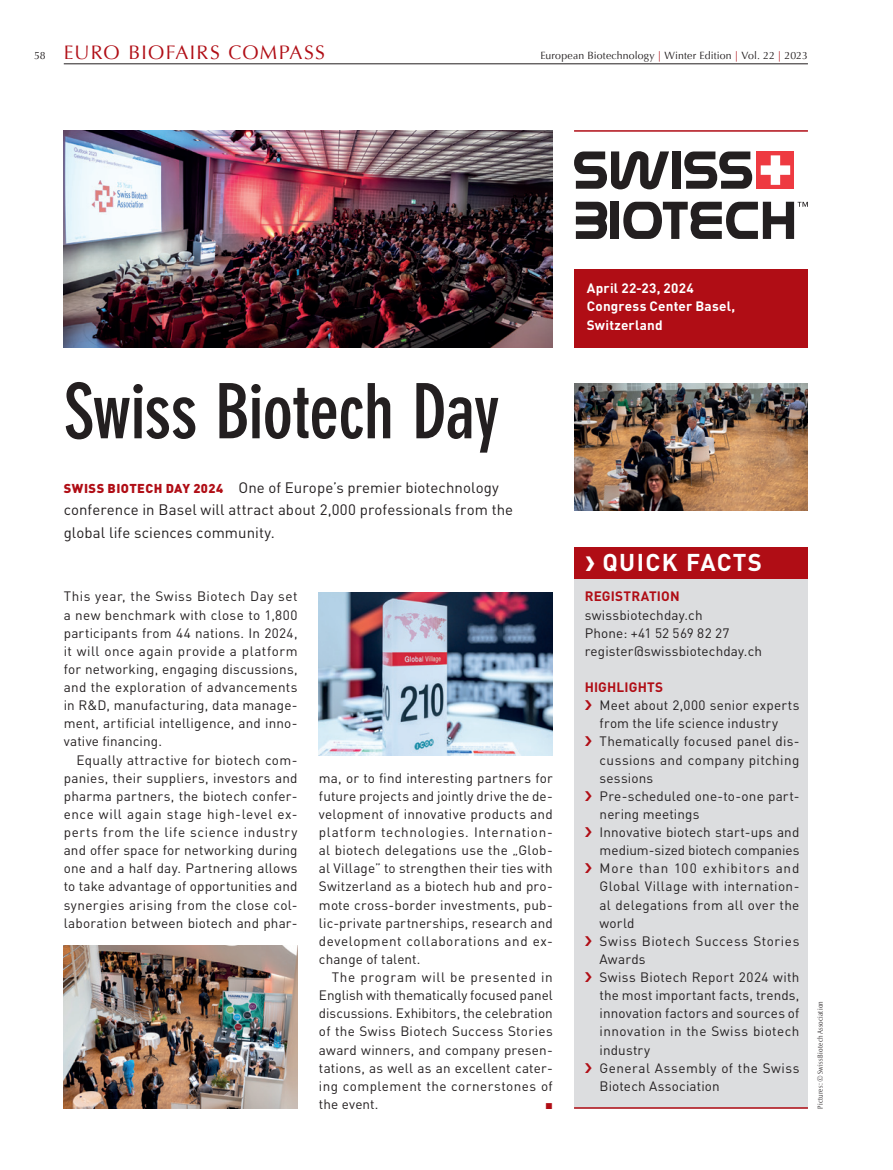
<style>
.page{position:relative;width:893px;height:1170px;background:#fff}
.page>*{position:absolute;margin:0;border:0;box-sizing:border-box;transform-origin:0 0}
.t1{font:700 condensed 75px "DIN Neuzeit Grotesk";letter-spacing:-.015em;color:#231f20}
.t2{font:700 24px "DIN";letter-spacing:.06em;color:#fff}
.t3{font:19.5px "Optima";letter-spacing:.065em;color:#b00d15}
.t4{font:15px/22.5px "DIN";letter-spacing:.005em;color:#231f20}
.t5{font:13.5px/18.1px "DIN";letter-spacing:.02em;color:#231f20;text-align:justify}
.t6{font:700 13.5px/18.1px "DIN";letter-spacing:.015em;color:#fff}
.t7{font:700 13.5px "DIN";letter-spacing:.01em;color:#b00d15}
.t8{font:10.5px "Optima";letter-spacing:.01em;color:#231f20}
.t9{font:8.7px "European Pi Three";color:#b00d15}
.t10{font:300 condensed 7.5px "Optima Nova LT Pro";letter-spacing:.025em;color:#231f20}
.s1{font-size:10.5px;color:#231f20}
.s2{color:#b00d15}
.s3{font-weight:900;font-size:12.75px;color:#b00d15}
.s4{font-family:"Interstate";font-size:27.75px}
</style>
<div class="page">
<hr style="left:64px;top:63px;width:744px;height:1px;background:#231f20">
<img style="left:64px;top:130px;width:489px;height:217px">
<hr style="left:574px;top:130px;width:234px;height:2px;background:#b00d15">
<div style="left:574px;top:269px;width:234px;height:78px;background:#b00d15"></div>
<div style="left:574px;top:576px;width:234px;height:532px;background:#dcdddf"></div>
<div style="left:574px;top:547px;width:234px;height:31px;background:#b00d15"></div>
<img style="left:64px;top:945px;width:234px;height:163px">
<hr style="left:574px;top:1107px;width:234px;height:1px;background:#b00d15">
<svg style="left:574px;top:151px;width:95px;height:38px"></svg>
<div style="left:672px;top:151px;width:8px;height:38px;background:#231f20"></div>
<svg style="left:684px;top:151px;width:68px;height:38px"></svg>
<svg style="left:576px;top:202px;width:31px;height:37px"></svg>
<div style="left:611px;top:202px;width:8px;height:37px;background:#231f20"></div>
<div style="left:757px;top:151px;width:37px;height:38px;background:#ee3a41"></div>
<svg style="left:761px;top:155px;width:29px;height:30px"></svg>
<svg style="left:623px;top:202px;width:185px;height:37px"></svg>
<img style="left:574px;top:384px;width:234px;height:126px">
<img style="left:319px;top:592px;width:234px;height:163px">
<h3 class="t3" style="left:34px;top:41px;width:292px"><span class="s1">58</span> EURO BIOFAIRS COMPASS</h3>
<p class="t8" style="left:540px;top:50px;width:269px">European Biotechnology <span class="s2">|</span> Winter Edition <span class="s2">|</span> Vol. 22 <span class="s2">|</span> 2023</p>
<h1 class="t1" style="left:64px;top:368px;width:438px">Swiss Biotech Day</h1>
<p class="t4" style="left:64px;top:475px;width:451px"><span class="s3">SWISS BIOTECH DAY 2024</span> One of Europe’s premier biotechnology conference in Basel will attract about 2,000 professionals from the global life sciences community.</p>
<p class="t5" style="left:64px;top:587px;width:235px">This year, the Swiss Biotech Day set a new benchmark with close to 1,800 participants from 44 nations. In 2024, it will once again provide a platform for networking, engaging discussions, and the exploration of advancements in R&amp;D, manufacturing, data manage&shy;ment, artificial intelligence, and inno&shy;vative financing.</p>
<p class="t5" style="left:64px;top:750px;width:235px;text-indent:13px">Equally attractive for biotech com&shy;panies, their suppliers, investors and pharma partners, the biotech confer&shy;ence will again stage high-level ex&shy;perts from the life science industry and offer space for networking during one and a half day. Partnering allows to take advantage of opportunities and synergies arising from the close col&shy;laboration between biotech and phar-</p>
<p class="t5" style="left:319px;top:768px;width:235px">ma, or to find interesting partners for future projects and jointly drive the de&shy;velopment of innovative products and platform technologies. Internation&shy;al biotech delegations use the „Glob&shy;al Village” to strengthen their ties with Switzerland as a biotech hub and pro&shy;mote cross-border investments, pub&shy;lic-private partnerships, research and development collaborations and ex&shy;change of talent.</p>
<p class="t5" style="left:319px;top:967px;width:235px;text-indent:13px">The program will be presented in English with thematically focused panel discussions. Exhibitors, the celebration of the Swiss Biotech Success Stories award winners, and company presen&shy;tations, as well as an excellent cater&shy;ing complement the cornerstones of the event.</p>
<p class="t9" style="left:546px;top:1100px;width:9px">L</p>
<p class="t6" style="left:587px;top:279px;width:150px">April 22-23, 2024<br>Congress Center Basel,<br>Switzerland</p>
<h2 class="t2" style="left:585px;top:546px;width:179px"><span class="s4">›</span> QUICK FACTS</h2>
<p class="t7" style="left:585px;top:587px;width:96px">REGISTRATION</p>
<p class="t5" style="left:585px;top:605px;width:179px;text-align:left">swissbiotechday.ch<br>Phone: +41 52 569 82 27 register@swissbiotechday.ch</p>
<p class="t7" style="left:585px;top:678px;width:80px">HIGHLIGHTS</p>
<p class="t5" style="left:600px;top:696px;width:201px;text-align:left">Meet about 2,000 senior experts from the life science industry<br>Thematically focused panel dis&shy;cussions and company pitching sessions<br>Pre-scheduled one-to-one part&shy;nering meetings<br>Innovative biotech start-ups and medium-sized biotech companies<br>More than 100 exhibitors and<br>Global Village with internation&shy;al delegations from all over the world<br>Swiss Biotech Success Stories<br>Awards<br>Swiss Biotech Report 2024 with the most important facts, trends, innovation factors and sources of innovation in the Swiss biotech industry<br>General Assembly of the Swiss<br>Biotech Association</p>
<p class="t10" style="left:816px;top:1108px;width:109px;rotate:-90deg">Pictures: © Swiss Biotech Association</p>
</div>
